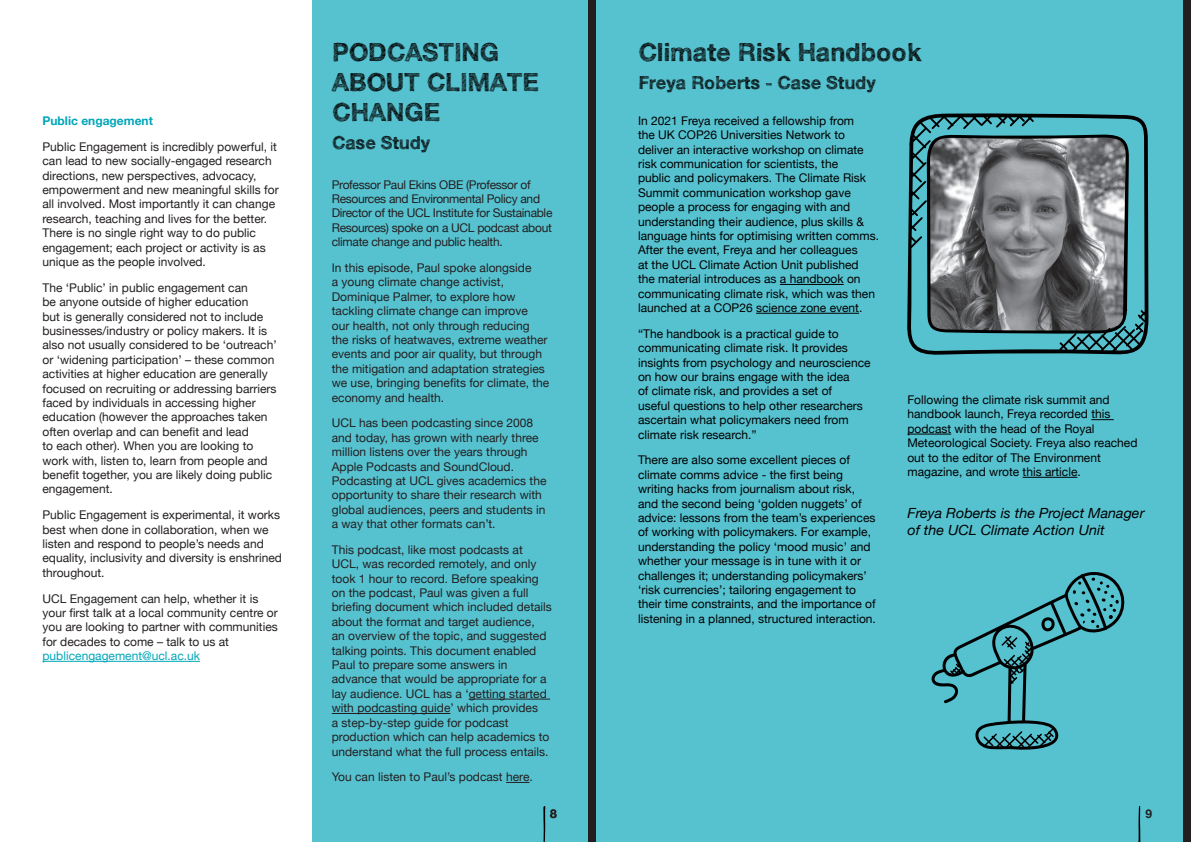
<style>
.page{position:relative;width:1191px;height:842px;background:#fff}
.page>*{position:absolute;margin:0;border:0;box-sizing:border-box;transform-origin:0 0}
.t1{font:700 25px/30px "Sketchetik";color:#000}
.t2{font:700 18px "Sketchetik";color:#000}
.t3{font:italic 14px/16.8px "Helvetica Neue";color:#000}
.t4{font:12px/14.4px "Helvetica Neue";color:#231f20}
.t5{font:12px/14.4px "Helvetica Neue";color:#000}
.t6{font:12px/14.4px "Helvetica Neue";letter-spacing:-.025em;color:#231f20}
.t7{font:12px "Helvetica Neue";color:#00a6b9}
.t8{font:700 12px "Helvetica Neue";color:#00a6b9}
.t9{font:700 12px "Helvetica Neue";color:#231f20}
</style>
<div class="page">
<div style="left:312px;top:0;width:283px;height:842px;background:#56c2d0"></div>
<div style="left:595px;top:0;width:596px;height:842px;background:#56c2d0"></div>
<svg style="left:1138px;top:806px;width:2px;height:36px"></svg>
<div style="left:1183px;top:0;width:8px;height:842px;background:#231f20"></div>
<svg style="left:543px;top:806px;width:2px;height:36px"></svg>
<hr style="left:43px;top:661px;width:157px;height:1px;background:#00a6b9">
<hr style="left:469px;top:699px;width:81px;height:1px;background:#231f20">
<hr style="left:332px;top:713px;width:118px;height:1px;background:#231f20">
<svg style="left:506px;top:782px;width:23px;height:1px"></svg>
<div style="left:588px;top:0;width:8px;height:842px;background:#231f20"></div>
<hr style="left:780px;top:284px;width:63px;height:1px;background:#000">
<hr style="left:756px;top:313px;width:103px;height:1px;background:#000">
<svg style="left:1091px;top:419px;width:22px;height:1px"></svg>
<hr style="left:907px;top:434px;width:44px;height:1px;background:#000">
<hr style="left:1022px;top:477px;width:55px;height:1px;background:#000">
<svg style="left:907px;top:113px;width:241px;height:241px"></svg>
<svg style="left:926px;top:134px;width:203px;height:200px;background:#75797b"></svg>
<svg style="left:931px;top:572px;width:194px;height:178px"></svg>
<p class="t8" style="left:43px;top:111px;width:112px">Public engagement</p>
<p class="t4" style="left:43px;top:140px;width:238px">Public Engagement is incredibly powerful, it can lead to new socially-engaged research directions, new perspectives, advocacy, empowerment and new meaningful skills for all involved. Most importantly it can change research, teaching and lives for the better.<br>There is no single right way to do public engagement; each project or activity is as unique as the people involved.</p>
<p class="t4" style="left:43px;top:281px;width:236px">The ‘Public’ in public engagement can<br>be anyone outside of higher education<br>but is generally considered not to include businesses/industry or policy makers. It is also not usually considered to be ‘outreach’ or ‘widening participation’ – these common activities at higher education are generally focused on recruiting or addressing barriers faced by individuals in accessing higher education (however the approaches taken often overlap and can benefit and lead<br>to each other). When you are looking to work with, listen to, learn from people and benefit together, you are likely doing public engagement.</p>
<p class="t4" style="left:43px;top:508px;width:241px">Public Engagement is experimental, it works best when done in collaboration, when we listen and respond to people’s needs and equality, inclusivity and diversity is enshrined throughout.</p>
<p class="t4" style="left:43px;top:592px;width:237px">UCL Engagement can help, whether it is your first talk at a local community centre or you are looking to partner with communities for decades to come – talk to us at</p>
<p class="t7" style="left:43px;top:647px;width:159px">publicengagement@ucl.ac.uk</p>
<h1 class="t1" style="left:332px;top:37px;width:208px">PODCASTING<br>ABOUT CLIMATE<br>CHANGE</h1>
<h2 class="t2" style="left:332px;top:131px;width:100px">Case Study</h2>
<p class="t6" style="left:332px;top:178px;width:222px">Professor Paul Ekins OBE (Professor of Resources and Environmental Policy and Director of the UCL Institute for Sustainable Resources) spoke on a UCL podcast about climate change and public health.</p>
<p class="t4" style="left:332px;top:261px;width:219px">In this episode, Paul spoke alongside<br>a young climate change activist, Dominique Palmer, to explore how tackling climate change can improve<br>our health, not only through reducing the risks of heatwaves, extreme weather events and poor air quality, but through the mitigation and adaptation strategies we use, bringing benefits for climate, the economy and health.</p>
<p class="t4" style="left:332px;top:416px;width:216px">UCL has been podcasting since 2008 and today, has grown with nearly three million listens over the years through Apple Podcasts and SoundCloud.<br>Podcasting at UCL gives academics the opportunity to share their research with global audiences, peers and students in a way that other formats can’t.</p>
<p class="t4" style="left:332px;top:543px;width:222px">This podcast, like most podcasts at UCL, was recorded remotely, and only took 1 hour to record. Before speaking on the podcast, Paul was given a full briefing document which included details about the format and target audience,<br>an overview of the topic, and suggested talking points. This document enabled Paul to prepare some answers in advance that would be appropriate for a lay audience. UCL has a ‘getting started with podcasting guide’ which provides<br>a step-by-step guide for podcast production which can help academics to understand what the full process entails.</p>
<p class="t4" style="left:332px;top:770px;width:202px">You can listen to Paul’s podcast here.</p>
<h1 class="t1" style="left:638px;top:37px;width:285px">Climate Risk Handbook</h1>
<h2 class="t2" style="left:638px;top:71px;width:239px">Freya Roberts - Case Study</h2>
<p class="t5" style="left:638px;top:114px;width:242px">In 2021 Freya received a fellowship from<br>the UK COP26 Universities Network to deliver an interactive workshop on climate risk communication for scientists, the<br>public and policymakers. The Climate Risk Summit communication workshop gave people a process for engaging with and understanding their audience, plus skills &amp; language hints for optimising written comms.<br>After the event, Freya and her colleagues<br>at the UCL Climate Action Unit published<br>the material introduces as a handbook on communicating climate risk, which was then launched at a COP26 science zone event.</p>
<p class="t5" style="left:638px;top:327px;width:234px">“The handbook is a practical guide to communicating climate risk. It provides insights from psychology and neuroscience on how our brains engage with the idea<br>of climate risk, and provides a set of<br>useful questions to help other researchers ascertain what policymakers need from climate risk research.”</p>
<p class="t5" style="left:638px;top:454px;width:239px">There are also some excellent pieces of climate comms advice - the first being writing hacks from journalism about risk, and the second being ‘golden nuggets’ of advice: lessons from the team’s experiences of working with policymakers. For example, understanding the policy ‘mood music’ and whether your message is in tune with it or challenges it; understanding policymakers’ ‘risk currencies’; tailoring engagement to their time constraints, and the importance of listening in a planned, structured interaction.</p>
<p class="t5" style="left:907px;top:393px;width:232px">Following the climate risk summit and handbook launch, Freya recorded this podcast with the head of the Royal Meteorological Society. Freya also reached out to the editor of The Environment magazine, and wrote this article.</p>
<p class="t3" style="left:907px;top:506px;width:238px">Freya Roberts is the Project Manager of the UCL Climate Action Unit</p>
<p class="t9" style="left:550px;top:804px;width:8px">8</p>
<p class="t9" style="left:1145px;top:804px;width:8px">9</p>
</div>
